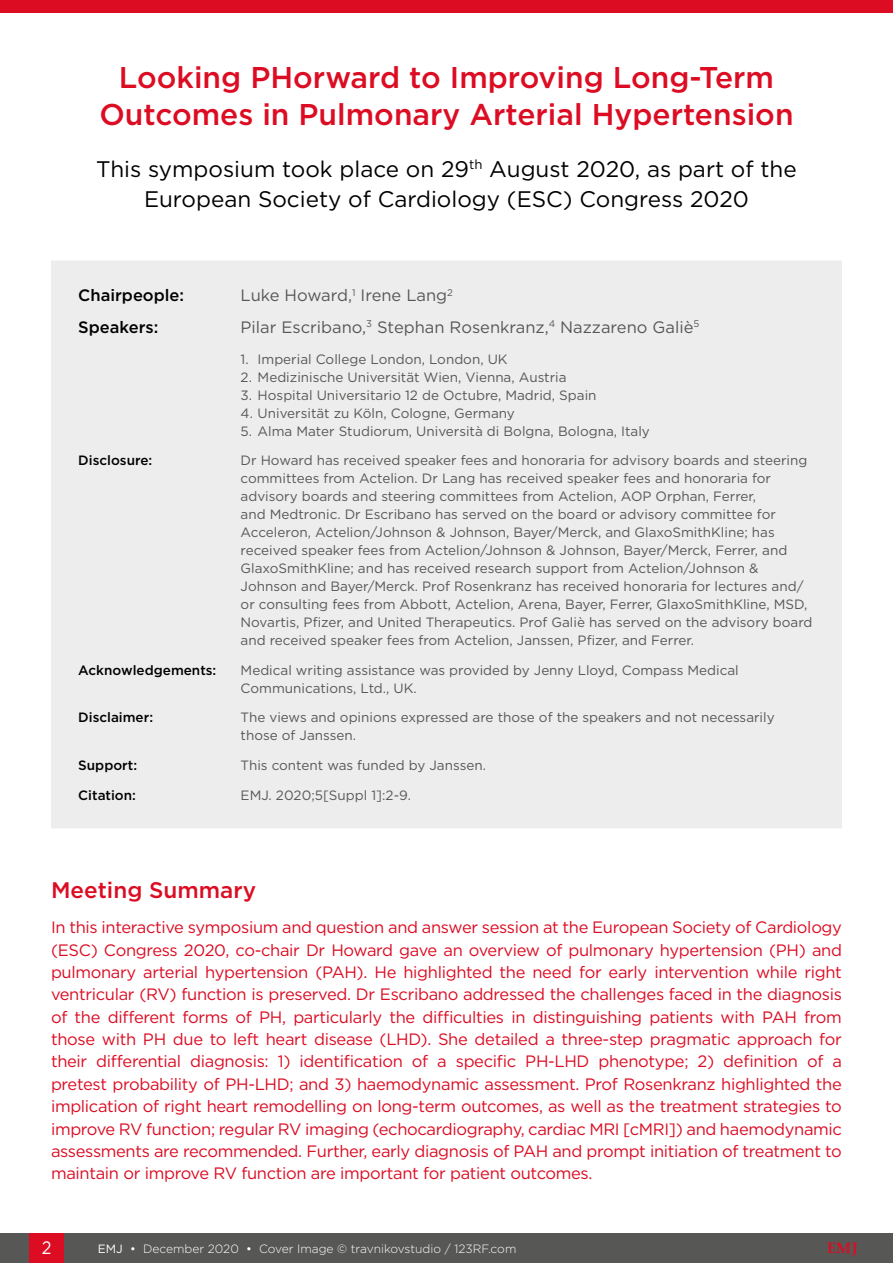
<style>
.page{position:relative;width:893px;height:1263px;background:#fff}
.page>*{position:absolute;margin:0;border:0;box-sizing:border-box;transform-origin:0 0}
.Symposium_Title{font:500 30px/37.5px "Gotham";color:#dc0c23;text-align:center}
.Symposium_Subtitle{font:22.5px/30px "Gotham";color:#000;text-align:center}
.Meeting_Summary_Head{font:500 22.5px "Gotham";color:#dc0c23}
.t1{font:18px "Gotham";color:#fff;scale:.9 1}
.Meeting_Summary_Body{font:16.5px/22.4px "Gotham";letter-spacing:-.02em;color:#dc0c23;text-align:justify}
.Symposium_Details__C{font:16.5px "Gotham";color:#575756}
.Symposium_Details__C-2{font:500 16.5px "Gotham";color:#000}
.t2{font:700 15px "Palatino Linotype";color:#dc0c23}
.Symposium_Details_Bo{font:13.5px/18px "Gotham";color:#575756}
.Symposium_Details_He{font:500 13.5px "Gotham";color:#000}
.t3{font:300 12px "Gotham";color:#fff}
.s1{font-weight:400}
</style>
<div class="page">
<div style="left:51px;top:261px;width:791px;height:567px;background:#ededed"></div>
<div style="left:0;top:0;width:893px;height:13px;background:#dc0c23"></div>
<div style="left:0;top:1233px;width:893px;height:30px;background:#575756"></div>
<div style="left:30px;top:1233px;width:34px;height:30px;background:#dc0c23"></div>
<p class="Symposium_Title" style="left:99px;top:58px;width:696px">Looking PHorward to Improving Long-Term<br>Outcomes in Pulmonary Arterial Hypertension</p>
<p class="Symposium_Subtitle" style="left:96px;top:153px;width:702px">This symposium took place on 29<sup>th</sup> August 2020, as part of the<br>European Society of Cardiology (ESC) Congress 2020</p>
<p class="Symposium_Details__C-2" style="left:78px;top:284px;width:107px">Chairpeople:</p>
<p class="Symposium_Details__C" style="left:241px;top:285px;width:214px">Luke Howard,<sup>1</sup> Irene Lang<sup>2</sup></p>
<p class="Symposium_Details__C-2" style="left:78px;top:316px;width:82px">Speakers:</p>
<p class="Symposium_Details__C" style="left:241px;top:317px;width:460px">Pilar Escribano,<sup>3</sup> Stephan Rosenkranz,<sup>4</sup> Nazzareno Galiè<sup>5</sup></p>
<p class="Symposium_Details_Bo" style="left:241px;top:350px;width:269px">1. Imperial College London, London, UK</p>
<p class="Symposium_Details_Bo" style="left:241px;top:368px;width:327px">2. Medizinische Universität Wien, Vienna, Austria</p>
<p class="Symposium_Details_Bo" style="left:241px;top:386px;width:357px">3. Hospital Universitario 12 de Octubre, Madrid, Spain</p>
<p class="Symposium_Details_Bo" style="left:241px;top:404px;width:276px">4. Universität zu Köln, Cologne, Germany</p>
<p class="Symposium_Details_Bo" style="left:241px;top:422px;width:411px">5. Alma Mater Studiorum, Università di Bolgna, Bologna, Italy</p>
<p class="Symposium_Details_He" style="left:78px;top:452px;width:76px">Disclosure:</p>
<p class="Symposium_Details_Bo" style="left:241px;top:451px;width:573px">Dr Howard has received speaker fees and honoraria for advisory boards and steering committees from Actelion. Dr Lang has received speaker fees and honoraria for advisory boards and steering committees from Actelion, AOP Orphan, Ferrer,<br>and Medtronic. Dr Escribano has served on the board or advisory committee for Acceleron, Actelion/Johnson &amp; Johnson, Bayer/Merck, and GlaxoSmithKline; has received speaker fees from Actelion/Johnson &amp; Johnson, Bayer/Merck, Ferrer, and GlaxoSmithKline; and has received research support from Actelion/Johnson &amp; Johnson and Bayer/Merck. Prof Rosenkranz has received honoraria for lectures and/ or consulting fees from Abbott, Actelion, Arena, Bayer, Ferrer, GlaxoSmithKline, MSD, Novartis, Pfizer, and United Therapeutics. Prof Galiè has served on the advisory board and received speaker fees from Actelion, Janssen, Pfizer, and Ferrer.</p>
<p class="Symposium_Details_He" style="left:78px;top:661px;width:140px">Acknowledgements:</p>
<p class="Symposium_Details_Bo" style="left:241px;top:661px;width:500px">Medical writing assistance was provided by Jenny Lloyd, Compass Medical<br>Communications, Ltd., UK.</p>
<p class="Symposium_Details_He" style="left:78px;top:709px;width:76px">Disclaimer:</p>
<p class="Symposium_Details_Bo" style="left:241px;top:708px;width:536px">The views and opinions expressed are those of the speakers and not necessarily those of Janssen.</p>
<p class="Symposium_Details_He" style="left:78px;top:756px;width:60px">Support:</p>
<p class="Symposium_Details_Bo" style="left:241px;top:756px;width:247px">This content was funded by Janssen.</p>
<p class="Symposium_Details_He" style="left:78px;top:786px;width:59px">Citation:</p>
<p class="Symposium_Details_Bo" style="left:241px;top:785px;width:172px">EMJ. 2020;5[Suppl 1]:2-9.</p>
<p class="Meeting_Summary_Head" style="left:51px;top:875px;width:207px">Meeting Summary</p>
<p class="Meeting_Summary_Body" style="left:51px;top:916px;width:792px">In this interactive symposium and question and answer session at the European Society of Cardiology (ESC) Congress 2020, co-chair Dr Howard gave an overview of pulmonary hypertension (PH) and pulmonary arterial hypertension (PAH). He highlighted the need for early intervention while right ventricular (RV) function is preserved. Dr Escribano addressed the challenges faced in the diagnosis of the different forms of PH, particularly the difficulties in distinguishing patients with PAH from those with PH due to left heart disease (LHD). She detailed a three-step pragmatic approach for their differential diagnosis: 1) identification of a specific PH-LHD phenotype; 2) definition of a pretest probability of PH-LHD; and 3) haemodynamic assessment. Prof Rosenkranz highlighted the implication of right heart remodelling on long-term outcomes, as well as the treatment strategies to improve RV function; regular RV imaging (echocardiography, cardiac MRI [cMRI]) and haemodynamic assessments are recommended. Further, early diagnosis of PAH and prompt initiation of treatment to maintain or improve RV function are important for patient outcomes.</p>
<p class="t1" style="left:42px;top:1236px;width:12px">2</p>
<p class="t3" style="left:98px;top:1241px;width:420px"><span class="s1">EMJ •</span> December 2020 <span class="s1">•</span> Cover Image © travnikovstudio / 123RF.com</p>
<p class="t2" style="left:827px;top:1238px;width:32px">EMJ</p>
</div>
